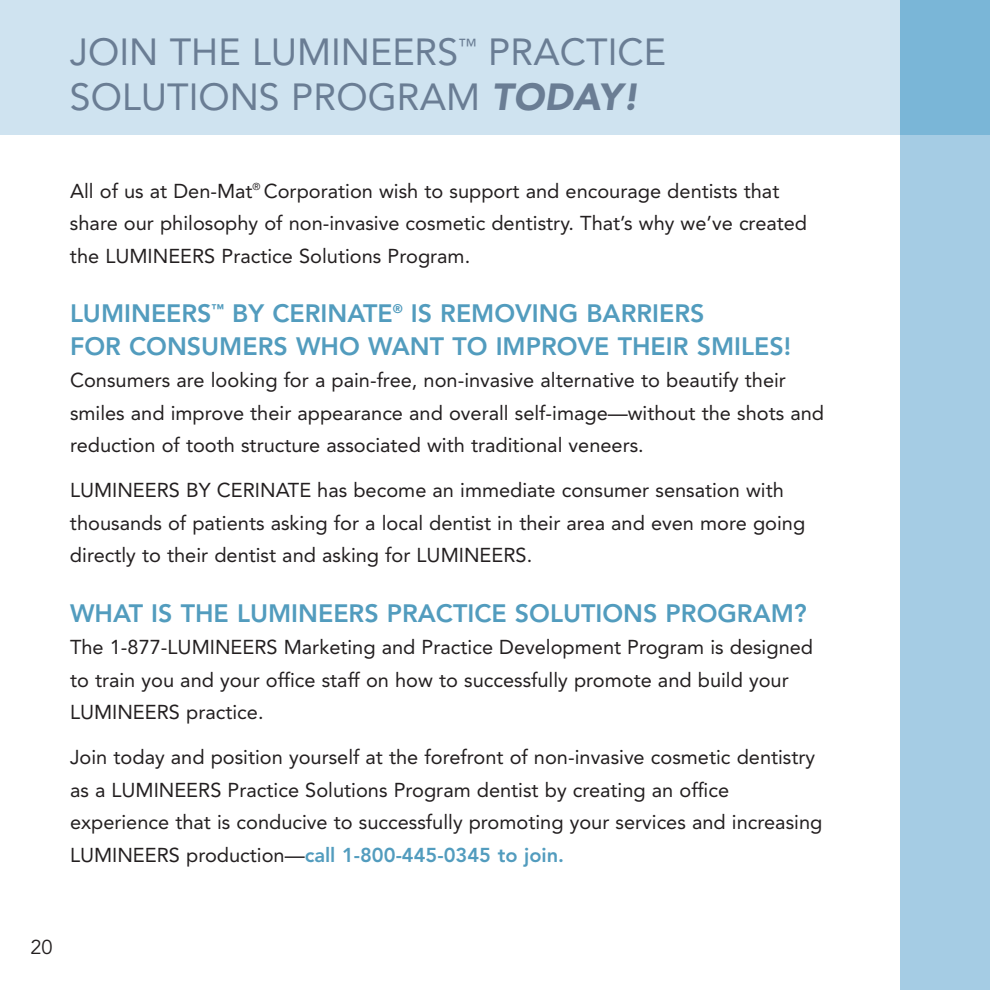
<style>
.page{position:relative;width:990px;height:990px;background:#fff}
.page>*{position:absolute;margin:0;border:0;box-sizing:border-box;transform-origin:0 0}
.t1{font:37.5px/45px "Avenir";color:#6a7d94}
.t2{font:800 25px/32.5px "Avenir";color:#529cbe}
.t3{font:20px/32.5px "Avenir";color:#231f20}
.t4{font:20px "Avenir";color:#231f20}
.s1{font-weight:900;font-style:italic}
.s2{font-weight:800;color:#529cbe}
</style>
<div class="page">
<div style="left:0;top:0;width:990px;height:135px;background:#cfe3f0"></div>
<div style="left:900px;top:0;width:90px;height:990px;background:#a5cce4"></div>
<div style="left:900px;top:0;width:90px;height:135px;background:#7ab6d7"></div>
<h1 class="t1" style="left:70px;top:33px;width:598px">JOIN THE LUMINEERS<sup>™</sup> PRACTICE<br>SOLUTIONS PROGRAM <span class="s1">TODAY!</span></h1>
<p class="t3" style="left:70px;top:176px;width:739px">All of us at Den-Mat<sup>®</sup> Corporation wish to support and encourage dentists that share our philosophy of non-invasive cosmetic dentistry. That’s why we’ve created the LUMINEERS Practice Solutions Program.</p>
<p class="t2" style="left:70px;top:299px;width:723px">LUMINEERS<sup>™</sup> BY CERINATE<sup>®</sup> IS REMOVING BARRIERS<br>FOR CONSUMERS WHO WANT TO IMPROVE THEIR SMILES!</p>
<p class="t3" style="left:70px;top:366px;width:756px">Consumers are looking for a pain-free, non-invasive alternative to beautify their smiles and improve their appearance and overall self-image—without the shots and reduction of tooth structure associated with traditional veneers.</p>
<p class="t3" style="left:70px;top:476px;width:737px">LUMINEERS BY CERINATE has become an immediate consumer sensation with thousands of patients asking for a local dentist in their area and even more going directly to their dentist and asking for LUMINEERS.</p>
<p class="t2" style="left:70px;top:599px;width:738px">WHAT IS THE LUMINEERS PRACTICE SOLUTIONS PROGRAM?</p>
<p class="t3" style="left:70px;top:633px;width:745px">The 1-877-LUMINEERS Marketing and Practice Development Program is designed to train you and your office staff on how to successfully promote and build your<br>LUMINEERS practice.</p>
<p class="t3" style="left:70px;top:743px;width:754px">Join today and position yourself at the forefront of non-invasive cosmetic dentistry as a LUMINEERS Practice Solutions Program dentist by creating an office experience that is conducive to successfully promoting your services and increasing LUMINEERS production—<span class="s2">call 1-800-445-0345 to join.</span></p>
<p class="t4" style="left:30px;top:938px;width:24px">20</p>
</div>
